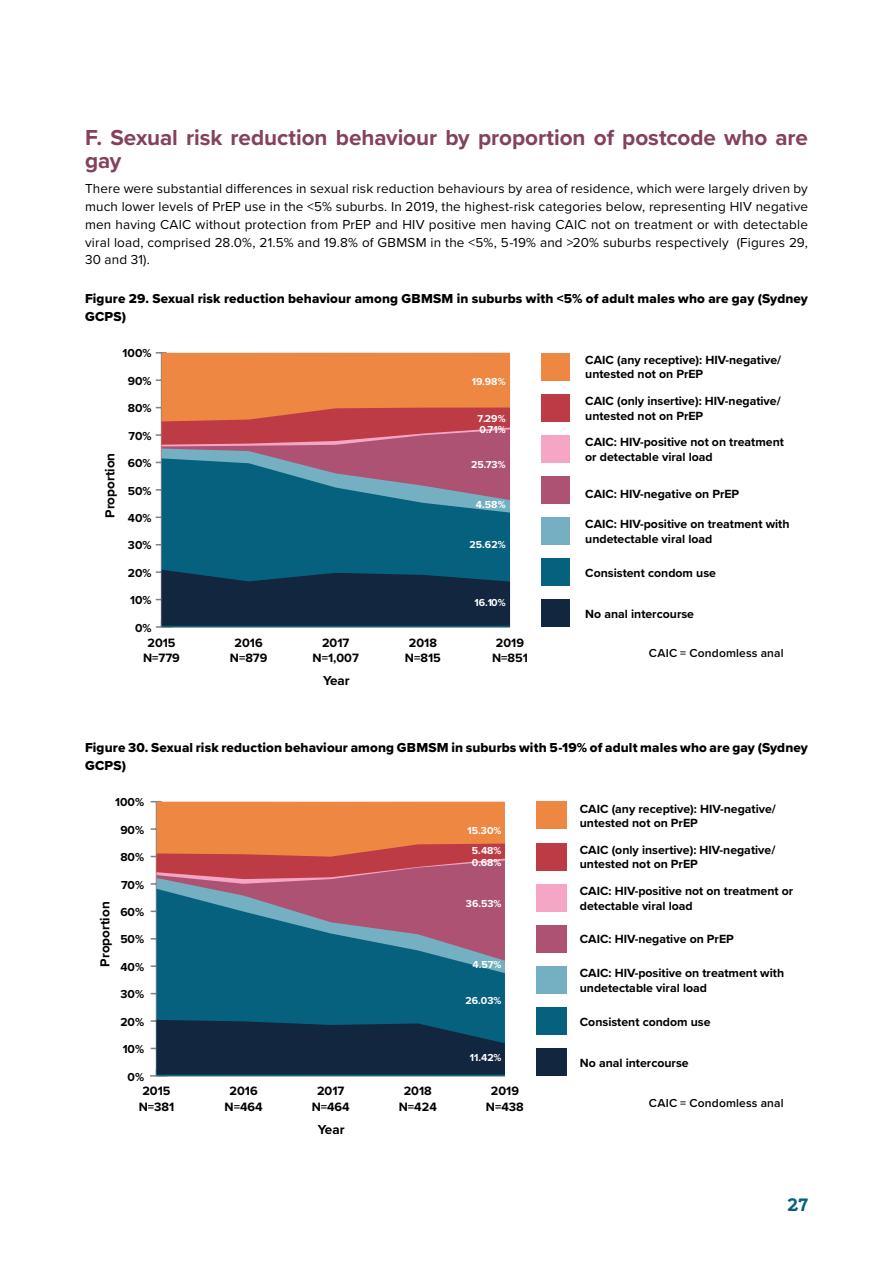
<style>
.page{position:relative;width:893px;height:1263px;background:#fff}
.page>*{position:absolute;margin:0;border:0;box-sizing:border-box;transform-origin:0 0}
.t1{font:700 22.5px/22.5px "Proxima Nova";letter-spacing:-.005em;color:#83415d}
.t2{font:700 21px "Podkova";color:#07607d}
.t3{font:13.5px/18px "Proxima Nova";letter-spacing:.015em;color:#000;text-align:justify}
.t4{font:13.5px/18px "Proxima Nova Extrabld";letter-spacing:.01em;color:#000}
.t5{font:700 13.5px "Proxima Nova";color:#000}
.t6{font:700 12.6px/15px "Proxima Nova";color:#000;text-align:center}
.t7{font:700 12.3px/14.7px "Proxima Nova";color:#000}
.t8{font:700 12px "Proxima Nova";color:#000}
.t9{font:600 12px "Proxima Nova";letter-spacing:.015em;color:#000}
.t10{font:700 10.5px "Proxima Nova";color:#fff}
</style>
<div class="page">
<hr style="left:161px;top:353px;width:1px;height:274px;background:#808285">
<svg style="left:156px;top:516px;width:6px;height:2px"></svg>
<svg style="left:156px;top:489px;width:6px;height:2px"></svg>
<svg style="left:156px;top:434px;width:6px;height:2px"></svg>
<svg style="left:156px;top:379px;width:6px;height:2px"></svg>
<svg style="left:156px;top:352px;width:11px;height:2px"></svg>
<div style="left:541px;top:353px;width:29px;height:27px;background:#ed8742"></div>
<div style="left:162px;top:353px;width:348px;height:55px;background:#ed8742"></div>
<div style="left:541px;top:394px;width:29px;height:27px;background:#bd3b45"></div>
<svg style="left:162px;top:408px;width:348px;height:19px;background:#c84d44"></svg>
<div style="left:541px;top:435px;width:29px;height:27px;background:#f5a6c4"></div>
<div style="left:541px;top:476px;width:29px;height:28px;background:#ad5273"></div>
<svg style="left:162px;top:429px;width:348px;height:19px;background:#bd5065"></svg>
<div style="left:541px;top:517px;width:29px;height:28px;background:#75b0c2"></div>
<svg style="left:162px;top:448px;width:348px;height:10px;background:#a06785"></svg>
<div style="left:541px;top:558px;width:29px;height:28px;background:#05617d"></div>
<svg style="left:162px;top:458px;width:348px;height:112px;background:#276682"></svg>
<div style="left:541px;top:599px;width:29px;height:28px;background:#122640"></div>
<svg style="left:156px;top:570px;width:354px;height:58px;background:#16324c"></svg>
<hr style="left:150px;top:1075px;width:355px;height:1px;background:#808285">
<div style="left:536px;top:802px;width:31px;height:27px;background:#ed8742"></div>
<div style="left:156px;top:802px;width:349px;height:42px;background:#ed8742"></div>
<div style="left:536px;top:843px;width:31px;height:27px;background:#bd3b45"></div>
<svg style="left:156px;top:844px;width:349px;height:15px;background:#d35e43"></svg>
<div style="left:536px;top:884px;width:31px;height:27px;background:#f5a6c4"></div>
<div style="left:536px;top:925px;width:31px;height:27px;background:#ad5273"></div>
<svg style="left:156px;top:860px;width:349px;height:18px;background:#bc4758"></svg>
<div style="left:536px;top:966px;width:31px;height:27px;background:#75b0c2"></div>
<svg style="left:156px;top:878px;width:349px;height:11px;background:#b06281"></svg>
<div style="left:536px;top:1007px;width:31px;height:28px;background:#05617d"></div>
<svg style="left:156px;top:889px;width:349px;height:131px;background:#366581"></svg>
<div style="left:536px;top:1048px;width:31px;height:28px;background:#122640"></div>
<svg style="left:151px;top:1020px;width:354px;height:56px;background:#14304a"></svg>
<h1 class="t1" style="left:85px;top:126px;width:724px">F. Sexual risk reduction behaviour by proportion of postcode who are gay</h1>
<p class="t3" style="left:85px;top:178px;width:724px">There were substantial differences in sexual risk reduction behaviours by area of residence, which were largely driven by much lower levels of PrEP use in the &lt;5% suburbs. In 2019, the highest-risk categories below, representing HIV negative men having CAIC without protection from PrEP and HIV positive men having CAIC not on treatment or with detectable viral load, comprised 28.0%, 21.5% and 19.8% of GBMSM in the &lt;5%, 5-19% and &gt;20% suburbs respectively (Figures 29, 30 and 31).</p>
<p class="t4" style="left:85px;top:290px;width:724px">Figure 29. Sexual risk reduction behaviour among GBMSM in suburbs with &lt;5% of adult males who are gay (Sydney<br>GCPS)</p>
<p class="t8" style="left:123px;top:344px;width:30px">100%</p>
<p class="t8" style="left:128px;top:372px;width:25px">90%</p>
<p class="t8" style="left:128px;top:399px;width:25px">80%</p>
<p class="t5" style="left:100px;top:518px;width:67px;rotate:-90deg">Proportion</p>
<p class="t8" style="left:128px;top:427px;width:25px">70%</p>
<p class="t8" style="left:128px;top:454px;width:25px">60%</p>
<p class="t8" style="left:128px;top:482px;width:25px">50%</p>
<p class="t8" style="left:128px;top:509px;width:25px">40%</p>
<p class="t8" style="left:128px;top:536px;width:25px">30%</p>
<p class="t8" style="left:128px;top:564px;width:25px">20%</p>
<p class="t8" style="left:130px;top:591px;width:23px">10%</p>
<p class="t8" style="left:135px;top:619px;width:18px">0%</p>
<p class="t6" style="left:143px;top:635px;width:38px">2015<br>N=779</p>
<p class="t6" style="left:230px;top:635px;width:39px">2016<br>N=879</p>
<p class="t6" style="left:313px;top:635px;width:48px">2017<br>N=1,007</p>
<p class="t5" style="left:323px;top:671px;width:28px">Year</p>
<p class="t6" style="left:405px;top:635px;width:37px">2018<br>N=815</p>
<p class="t10" style="left:472px;top:374px;width:35px">19.98%</p>
<p class="t10" style="left:478px;top:410px;width:30px">7.29%</p>
<p class="t10" style="left:479px;top:422px;width:28px">0.71%</p>
<p class="t10" style="left:471px;top:457px;width:36px">25.73%</p>
<p class="t10" style="left:476px;top:497px;width:31px">4.58%</p>
<p class="t10" style="left:470px;top:537px;width:38px">25.62%</p>
<p class="t10" style="left:474px;top:595px;width:33px">16.10%</p>
<p class="t6" style="left:492px;top:635px;width:37px">2019<br>N=851</p>
<p class="t7" style="left:585px;top:352px;width:198px">CAIC (any receptive): HIV-negative/ untested not on PrEP</p>
<p class="t7" style="left:585px;top:393px;width:197px">CAIC (only insertive): HIV-negative/ untested not on PrEP</p>
<p class="t7" style="left:585px;top:434px;width:200px">CAIC: HIV-positive not on treatment or detectable viral load</p>
<p class="t7" style="left:585px;top:486px;width:156px">CAIC: HIV-negative on PrEP</p>
<p class="t7" style="left:585px;top:516px;width:206px">CAIC: HIV-positive on treatment with undetectable viral load</p>
<p class="t7" style="left:585px;top:565px;width:132px">Consistent condom use</p>
<p class="t7" style="left:585px;top:606px;width:110px">No anal intercourse</p>
<p class="t9" style="left:649px;top:644px;width:136px">CAIC = Condomless anal</p>
<p class="t4" style="left:85px;top:738px;width:724px">Figure 30. Sexual risk reduction behaviour among GBMSM in suburbs with 5-19% of adult males who are gay (Sydney<br>GCPS)</p>
<p class="t8" style="left:115px;top:793px;width:30px">100%</p>
<p class="t8" style="left:120px;top:821px;width:25px">90%</p>
<p class="t8" style="left:120px;top:848px;width:25px">80%</p>
<p class="t5" style="left:95px;top:967px;width:67px;rotate:-90deg">Proportion</p>
<p class="t8" style="left:121px;top:876px;width:25px">70%</p>
<p class="t8" style="left:120px;top:903px;width:25px">60%</p>
<p class="t8" style="left:120px;top:930px;width:25px">50%</p>
<p class="t8" style="left:120px;top:958px;width:25px">40%</p>
<p class="t8" style="left:121px;top:985px;width:25px">30%</p>
<p class="t8" style="left:120px;top:1013px;width:25px">20%</p>
<p class="t8" style="left:123px;top:1040px;width:23px">10%</p>
<p class="t8" style="left:128px;top:1067px;width:18px">0%</p>
<p class="t6" style="left:139px;top:1083px;width:37px;text-align:left">2015<br>N=381</p>
<p class="t6" style="left:225px;top:1083px;width:40px">2016<br>N=464</p>
<p class="t6" style="left:312px;top:1083px;width:40px">2017<br>N=464</p>
<p class="t5" style="left:318px;top:1119px;width:28px">Year</p>
<p class="t6" style="left:399px;top:1083px;width:40px">2018<br>N=424</p>
<p class="t10" style="left:468px;top:822px;width:36px">15.30%</p>
<p class="t10" style="left:472px;top:843px;width:31px">5.48%</p>
<p class="t10" style="left:472px;top:854px;width:31px">0.68%</p>
<p class="t10" style="left:466px;top:896px;width:37px">36.53%</p>
<p class="t10" style="left:473px;top:956px;width:31px">4.57%</p>
<p class="t10" style="left:466px;top:993px;width:37px">26.03%</p>
<p class="t10" style="left:470px;top:1050px;width:33px">11.42%</p>
<p class="t6" style="left:486px;top:1083px;width:39px">2019<br>N=438</p>
<p class="t7" style="left:580px;top:801px;width:198px">CAIC (any receptive): HIV-negative/ untested not on PrEP</p>
<p class="t7" style="left:580px;top:842px;width:197px">CAIC (only insertive): HIV-negative/ untested not on PrEP</p>
<p class="t7" style="left:580px;top:883px;width:215px">CAIC: HIV-positive not on treatment or detectable viral load</p>
<p class="t7" style="left:580px;top:932px;width:156px">CAIC: HIV-negative on PrEP</p>
<p class="t7" style="left:580px;top:965px;width:206px">CAIC: HIV-positive on treatment with undetectable viral load</p>
<p class="t7" style="left:580px;top:1014px;width:132px">Consistent condom use</p>
<p class="t7" style="left:580px;top:1055px;width:110px">No anal intercourse</p>
<p class="t9" style="left:649px;top:1093px;width:136px">CAIC = Condomless anal</p>
<h2 class="t2" style="left:787px;top:1193px;width:22px">27</h2>
</div>
